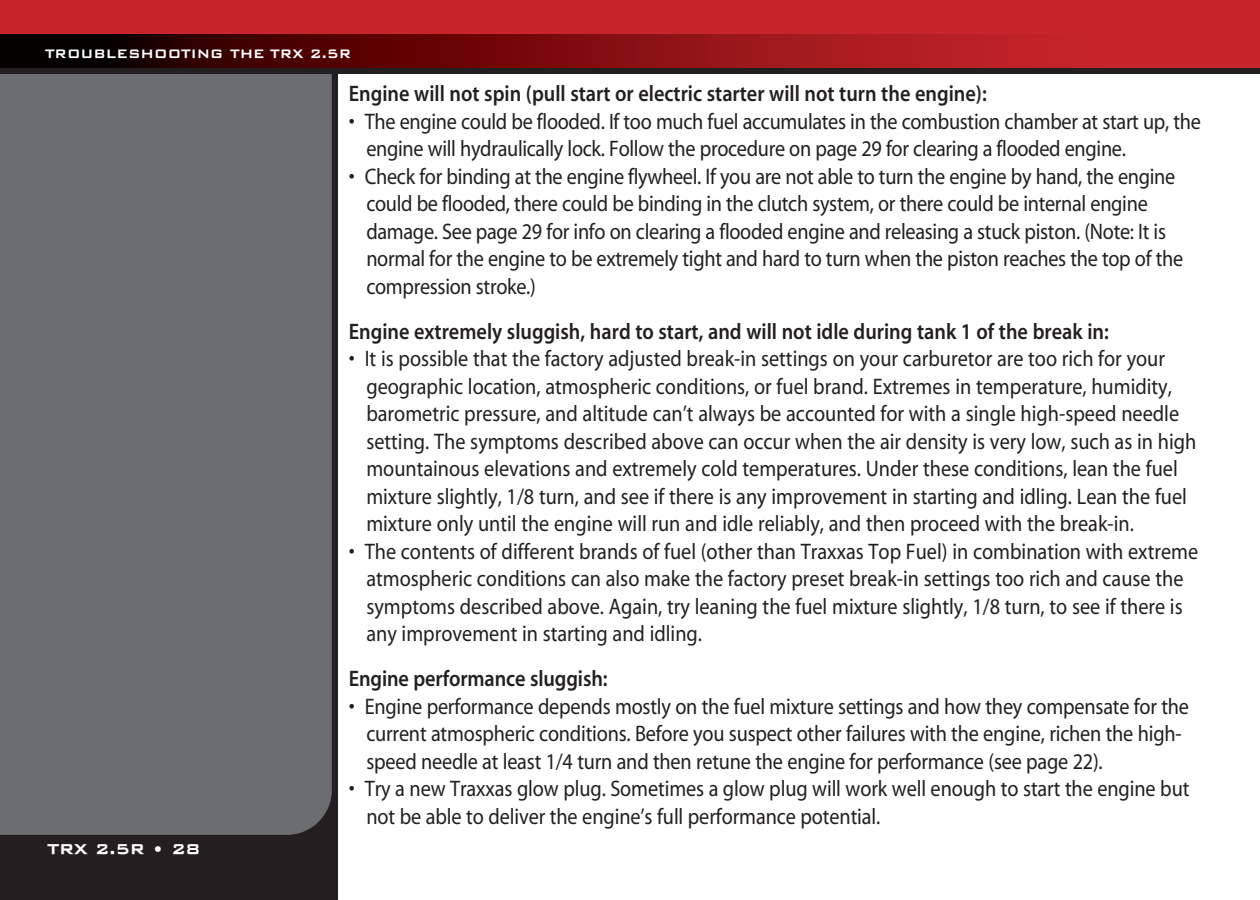
<style>
.page{position:relative;width:1260px;height:900px;background:#fff}
.page>*{position:absolute;margin:0;border:0;box-sizing:border-box;transform-origin:0 0}
.t1{font:22.5px/27.5px "Myriad";letter-spacing:-.005em;color:#231f20;scale:.95 1}
.t2{font:600 22.5px "Myriad";color:#231f20;scale:.9 1}
.t3{font:18.75px "Bank Gothic Bold BT";letter-spacing:-.01em;color:#fff}
.t4{font:16.25px "Bank Gothic Semi Bold BT";color:#fff;scale:.95 1}
</style>
<div class="page">
<div style="left:0;top:8px;width:338px;height:892px;background:#231f20"></div>
<div style="left:0;top:74px;width:332px;height:761px;background:#6c6d70"></div>
<div style="left:0;top:51px;width:1260px;height:22px;background:#231f20"></div>
<div style="left:0;top:0;width:1260px;height:65px;background:#c8242b"></div>
<svg style="left:0;top:35px;width:1260px;height:33px"></svg>
<p class="t4" style="left:45px;top:43px;width:324px">TROUBLESHOOTING THE TRX 2.5R</p>
<p class="t2" style="left:349px;top:85px;width:710px">Engine will not spin (pull start or electric starter will not turn the engine):</p>
<p class="t1" style="left:366px;top:109px;width:880px;text-indent:-18px">• The engine could be flooded. If too much fuel accumulates in the combustion chamber at start up, the engine will hydraulically lock. Follow the procedure on page 29 for clearing a flooded engine.</p>
<p class="t1" style="left:366px;top:164px;width:861px;text-indent:-18px">• Check for binding at the engine flywheel. If you are not able to turn the engine by hand, the engine could be flooded, there could be binding in the clutch system, or there could be internal engine damage. See page 29 for info on clearing a flooded engine and releasing a stuck piston. (Note: It is normal for the engine to be extremely tight and hard to turn when the piston reaches the top of the compression stroke.)</p>
<p class="t2" style="left:349px;top:323px;width:846px">Engine extremely sluggish, hard to start, and will not idle during tank 1 of the break in:</p>
<p class="t1" style="left:366px;top:347px;width:875px;text-indent:-18px">• It is possible that the factory adjusted break-in settings on your carburetor are too rich for your geographic location, atmospheric conditions, or fuel brand. Extremes in temperature, humidity, barometric pressure, and altitude can’t always be accounted for with a single high-speed needle setting. The symptoms described above can occur when the air density is very low, such as in high mountainous elevations and extremely cold temperatures. Under these conditions, lean the fuel mixture slightly, 1/8 turn, and see if there is any improvement in starting and idling. Lean the fuel mixture only until the engine will run and idle reliably, and then proceed with the break-in.</p>
<p class="t1" style="left:366px;top:539px;width:877px;text-indent:-18px">• The contents of different brands of fuel (other than Traxxas Top Fuel) in combination with extreme atmospheric conditions can also make the factory preset break-in settings too rich and cause the symptoms described above. Again, try leaning the fuel mixture slightly, 1/8 turn, to see if there is any improvement in starting and idling.</p>
<p class="t2" style="left:349px;top:670px;width:289px">Engine performance sluggish:</p>
<p class="t1" style="left:366px;top:694px;width:868px;text-indent:-18px">• Engine performance depends mostly on the fuel mixture settings and how they compensate for the current atmospheric conditions. Before you suspect other failures with the engine, richen the high&shy;speed needle at least 1/4 turn and then retune the engine for performance (see page 22).</p>
<p class="t1" style="left:366px;top:777px;width:868px;text-indent:-18px">• Try a new Traxxas glow plug. Sometimes a glow plug will work well enough to start the engine but not be able to deliver the engine’s full performance potential.</p>
<p class="t3" style="left:48px;top:837px;width:154px">TRX 2.5R • 28</p>
</div>
